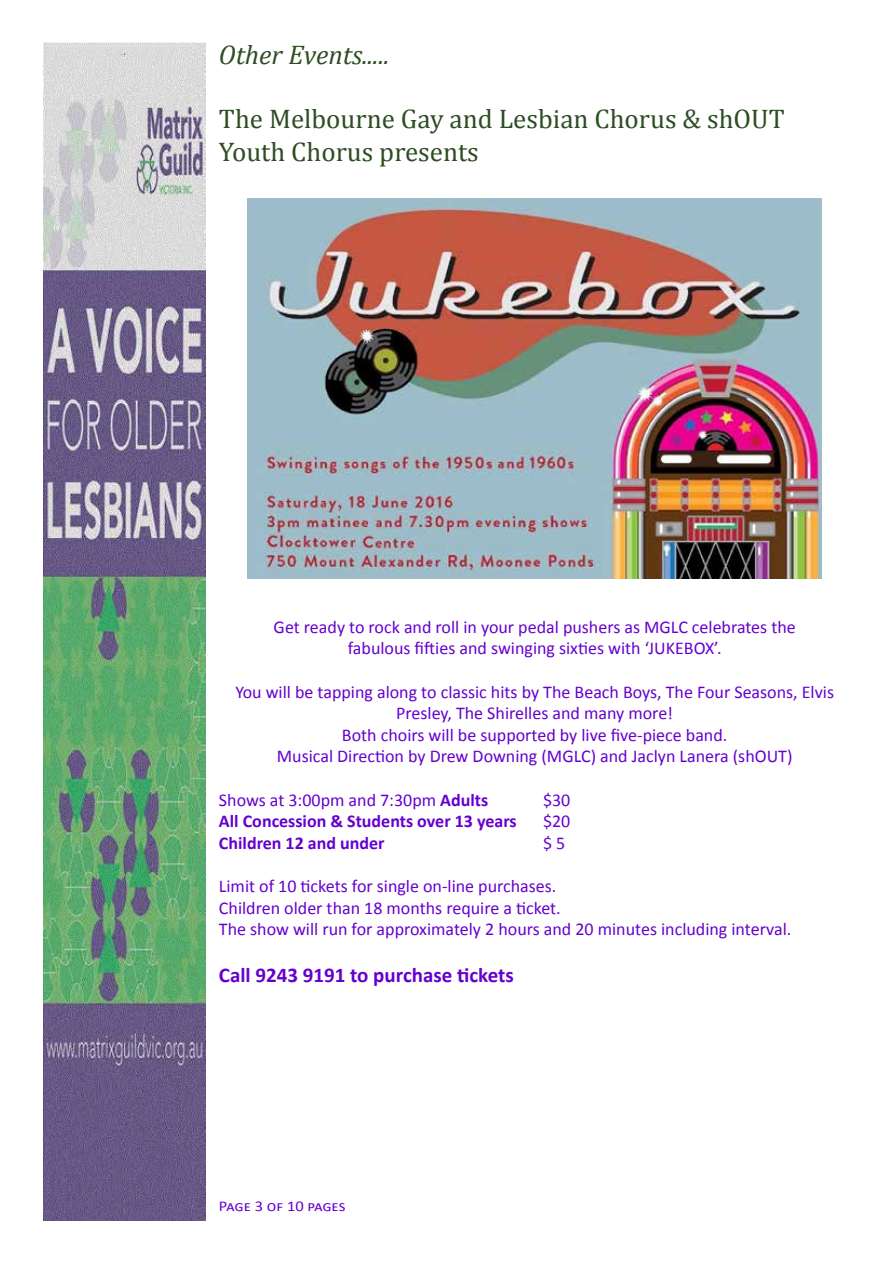
<style>
.page{position:relative;width:893px;height:1263px;background:#fff}
.page>*{position:absolute;margin:0;border:0;box-sizing:border-box;transform-origin:0 0}
.t1{font:27px/32.4px "Cambria";color:#2d4d23}
.t2{font:italic 27px "Cambria";color:#2d4d23}
.t3{font:700 21px "Calibri";color:#6500cf}
.t4{font:18px/21.6px "Calibri";color:#6500cf;text-align:center}
.t5{font:700 18px "Calibri";color:#6500cf}
.t6{font:15px "Calibri";letter-spacing:-.01em;color:#6500cf;scale:1.1 1}
.s1{font-weight:700}
</style>
<div class="page">
<img style="left:44px;top:43px;width:162px;height:1177px">
<img style="left:248px;top:199px;width:574px;height:380px">
<h1 class="t2" style="left:219px;top:38px;width:172px">Other Events.....</h1>
<h1 class="t1" style="left:219px;top:103px;width:567px">The Melbourne Gay and Lesbian Chorus &amp; shOUT<br>Youth Chorus presents</h1>
<p class="t4" style="left:274px;top:615px;width:524px">Get ready to rock and roll in your pedal pushers as MGLC celebrates the fabulous fifties and swinging sixties with ‘JUKEBOX’.</p>
<p class="t4" style="left:235px;top:680px;width:600px">You will be tapping along to classic hits by The Beach Boys, The Four Seasons, Elvis Presley, The Shirelles and many more!<br>Both choirs will be supported by live five-piece band.<br>Musical Direction by Drew Downing (MGLC) and Jaclyn Lanera (shOUT)</p>
<p class="t4" style="left:219px;top:788px;width:271px">Shows at 3:00pm and 7:30pm <span class="s1">Adults</span></p>
<p class="t4" style="left:543px;top:788px;width:29px">$30</p>
<p class="t5" style="left:219px;top:810px;width:299px">All Concession &amp; Students over 13 years</p>
<p class="t4" style="left:543px;top:810px;width:29px">$20</p>
<p class="t5" style="left:219px;top:832px;width:167px">Children 12 and under</p>
<p class="t4" style="left:543px;top:831px;width:24px">$ 5</p>
<p class="t4" style="left:219px;top:874px;width:574px;text-align:left">Limit of 10 tickets for single on-line purchases.<br>Children older than 18 months require a ticket.<br>The show will run for approximately 2 hours and 20 minutes including interval.</p>
<p class="t3" style="left:219px;top:962px;width:296px">Call 9243 9191 to purchase tickets</p>
<p class="t6" style="left:219px;top:1197px;width:117px">Page 3 of 10 pages</p>
</div>
